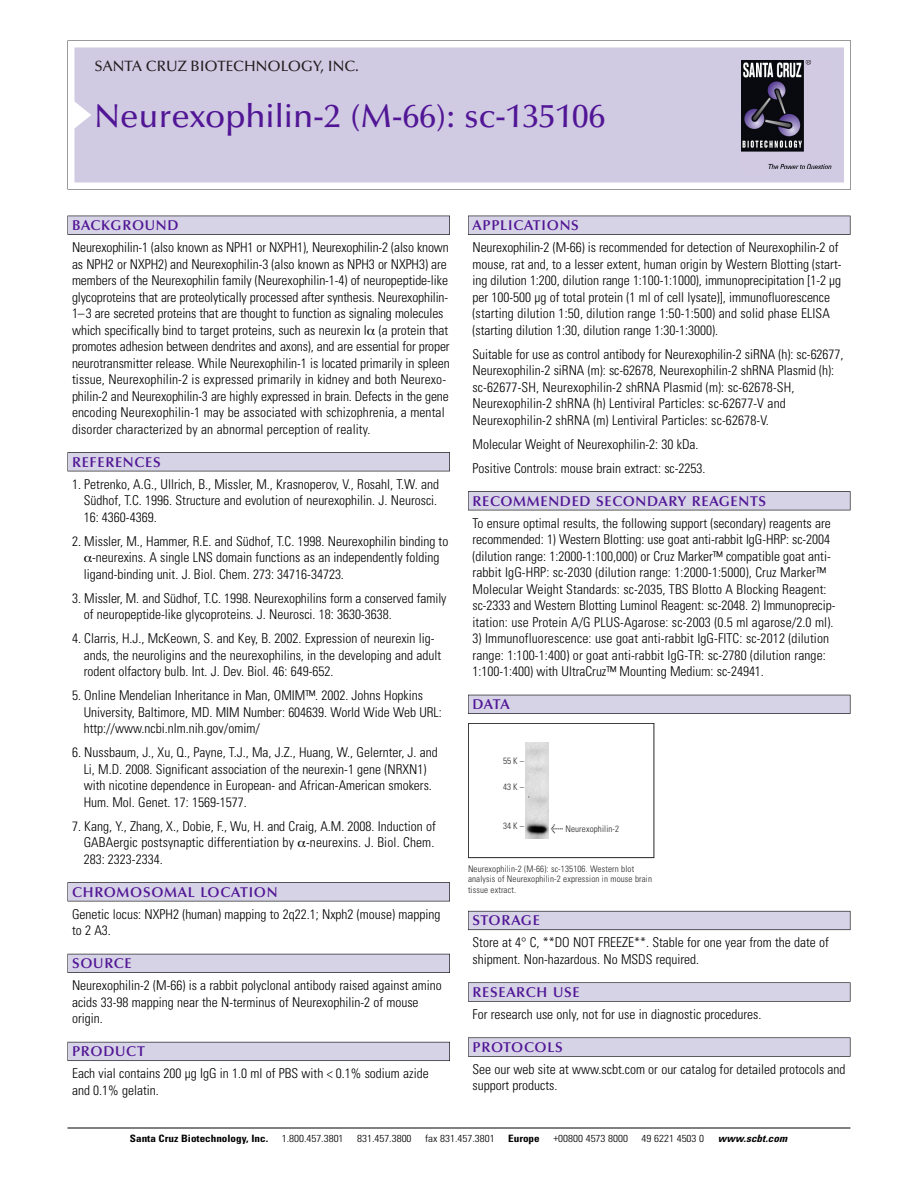
<style>
.page{position:relative;width:918px;height:1188px;background:#fff}
.page>*{position:absolute;margin:0;border:0;box-sizing:border-box;transform-origin:0 0}
.t1{font:500 33px "Optima";color:#511695}
.t2{font:500 15px "Optima";color:#231f20}
.t3{font:600 14.25px "Optima";letter-spacing:.05em;color:#511695}
.t4{font:300 condensed 13.5px/16.5px "Univers";color:#000}
.t5{font:300 condensed 10.2px "Univers";color:#000;scale:1.1 1}
.t6{font:700 condensed 10.2px "Univers";color:#000;scale:1.1 1}
.t7{font:italic 700 condensed 10.2px "Univers";letter-spacing:.005em;color:#000;scale:1.1 1}
.t8{font:9px/10.5px "Univers Condensed Light+LMEDAB";letter-spacing:.015em;color:#272627}
.s1{font-family:"Meta Plus Book Roman+SQBXCF";font-size:10.5px}
</style>
<div class="page">
<svg style="left:68px;top:40px;width:783px;height:149px"></svg>
<div style="left:74px;top:47px;width:770px;height:135px;background:#d1cae3"></div>
<img style="left:741px;top:60px;width:90px;height:108px">
<div style="left:68px;top:216px;width:382px;height:19px;background:#525155"></div>
<div style="left:68px;top:216px;width:381px;height:18px;background:#d7d3e7"></div>
<div style="left:68px;top:452px;width:382px;height:19px;background:#525155"></div>
<div style="left:68px;top:453px;width:381px;height:18px;background:#d7d3e7"></div>
<div style="left:68px;top:882px;width:382px;height:19px;background:#545357"></div>
<div style="left:68px;top:883px;width:381px;height:18px;background:#d7d3e7"></div>
<div style="left:68px;top:954px;width:382px;height:19px;background:#54535a"></div>
<div style="left:68px;top:954px;width:381px;height:18px;background:#d7d3e7"></div>
<div style="left:68px;top:1042px;width:382px;height:19px;background:#5b5a62"></div>
<div style="left:68px;top:1042px;width:381px;height:18px;background:#d7d3e7"></div>
<div style="left:468px;top:216px;width:382px;height:19px;background:#525155"></div>
<div style="left:468px;top:216px;width:382px;height:18px;background:#d7d3e7"></div>
<div style="left:468px;top:491px;width:382px;height:19px;background:#525155"></div>
<div style="left:468px;top:492px;width:382px;height:18px;background:#d7d3e7"></div>
<div style="left:468px;top:695px;width:382px;height:19px;background:#525158"></div>
<div style="left:468px;top:695px;width:382px;height:18px;background:#d7d3e7"></div>
<div style="left:468px;top:911px;width:382px;height:19px;background:#66646e"></div>
<div style="left:468px;top:911px;width:382px;height:18px;background:#d7d3e7"></div>
<div style="left:468px;top:982px;width:382px;height:20px;background:#666"></div>
<div style="left:468px;top:983px;width:382px;height:18px;background:#d7d3e7"></div>
<svg style="left:468px;top:1037px;width:382px;height:20px"></svg>
<div style="left:468px;top:1038px;width:382px;height:18px;background:#d7d3e7"></div>
<hr style="left:68px;top:1128px;width:782px;height:1px;background:#000">
<div style="left:468px;top:723px;width:186px;height:135px;border:1px solid #272627"></div>
<img style="left:525px;top:743px;width:24px;height:95px">
<p class="t2" style="left:94px;top:61px;width:266px">SANTA CRUZ BIOTECHNOLOGY, INC.</p>
<h1 class="t1" style="left:94px;top:103px;width:512px">Neurexophilin-2 (M-66): sc-135106</h1>
<p class="t3" style="left:72px;top:219px;width:108px">BACKGROUND</p>
<p class="t4" style="left:72px;top:240px;width:379px">Neurexophilin-1 (also known as NPH1 or NXPH1), Neurexophilin-2 (also known as NPH2 or NXPH2) and Neurexophilin-3 (also known as NPH3 or NXPH3) are members of the Neurexophilin family (Neurexophilin-1-4) of neuropeptide-like glycoproteins that are proteolytically processed after synthesis. Neurexophilin-1–3 are secreted proteins that are thought to function as signaling molecules which specifically bind to target proteins, such as neurexin I (a protein that promotes adhesion between dendrites and axons), and are essential for proper neurotransmitter release. While Neurexophilin-1 is located primarily in spleen tissue, Neurexophilin-2 is expressed primarily in kidney and both Neurexo&shy;philin-2 and Neurexophilin-3 are highly expressed in brain. Defects in the gene encoding Neurexophilin-1 may be associated with schizophrenia, a mental disorder characterized by an abnormal perception of reality.</p>
<p class="t3" style="left:72px;top:456px;width:90px">REFERENCES</p>
<p class="t4" style="left:84px;top:477px;width:357px;text-indent:-12px">1. Petrenko, A.G., Ullrich, B., Missler, M., Krasnoperov, V., Rosahl, T.W. and<br>Südhof, T.C. 1996. Structure and evolution of neurexophilin. J. Neurosci.<br>16: 4360-4369.</p>
<p class="t4" style="left:72px;top:534px;width:378px">2. Missler, M., Hammer, R.E. and Südhof, T.C. 1998. Neurexophilin binding to</p>
<p class="t4" style="left:92px;top:550px;width:349px">-neurexins. A single LNS domain functions as an independently folding</p>
<p class="t4" style="left:84px;top:567px;width:262px">ligand-binding unit. J. Biol. Chem. 273: 34716-34723.</p>
<p class="t4" style="left:84px;top:591px;width:364px;text-indent:-12px">3. Missler, M. and Südhof, T.C. 1998. Neurexophilins form a conserved family of neuropeptide-like glycoproteins. J. Neurosci. 18: 3630-3638.</p>
<p class="t4" style="left:84px;top:631px;width:359px;text-indent:-12px">4. Clarris, H.J., McKeown, S. and Key, B. 2002. Expression of neurexin lig&shy;ands, the neuroligins and the neurexophilins, in the developing and adult rodent olfactory bulb. Int. J. Dev. Biol. 46: 649-652.</p>
<p class="t4" style="left:84px;top:688px;width:360px;text-indent:-12px">5. Online Mendelian Inheritance in Man, OMIM™. 2002. Johns Hopkins<br>University, Baltimore, MD. MIM Number: 604639. World Wide Web URL: http://www.ncbi.nlm.nih.gov/omim/</p>
<p class="t4" style="left:84px;top:745px;width:356px;text-indent:-12px">6. Nussbaum, J., Xu, Q., Payne, T.J., Ma, J.Z., Huang, W., Gelernter, J. and Li, M.D. 2008. Significant association of the neurexin-1 gene (NRXN1) with nicotine dependence in European- and African-American smokers.<br>Hum. Mol. Genet. 17: 1569-1577.</p>
<p class="t4" style="left:84px;top:819px;width:354px;text-align:justify;text-indent:-12px">7. Kang, Y., Zhang, X., Dobie, F., Wu, H. and Craig, A.M. 2008. Induction of GABAergic postsynaptic differentiation by -neurexins. J. Biol. Chem.<br>283: 2323-2334.</p>
<p class="t3" style="left:72px;top:886px;width:207px">CHROMOSOMAL LOCATION</p>
<p class="t4" style="left:72px;top:907px;width:370px">Genetic locus: NXPH2 (human) mapping to 2q22.1; Nxph2 (mouse) mapping to 2 A3.</p>
<p class="t3" style="left:72px;top:958px;width:61px">SOURCE</p>
<p class="t4" style="left:72px;top:978px;width:371px">Neurexophilin-2 (M-66) is a rabbit polyclonal antibody raised against amino acids 33-98 mapping near the N-terminus of Neurexophilin-2 of mouse origin.</p>
<p class="t3" style="left:72px;top:1046px;width:74px">PRODUCT</p>
<p class="t4" style="left:72px;top:1066px;width:358px">Each vial contains 200 µg IgG in 1.0 ml of PBS with &lt; 0.1% sodium azide and 0.1% gelatin.</p>
<p class="t3" style="left:473px;top:219px;width:108px">APPLICATIONS</p>
<p class="t4" style="left:473px;top:240px;width:370px">Neurexophilin-2 (M-66) is recommended for detection of Neurexophilin-2 of mouse, rat and, to a lesser extent, human origin by Western Blotting (start&shy;ing dilution 1:200, dilution range 1:100-1:1000), immunoprecipitation [1-2 µg per 100-500 µg of total protein (1 ml of cell lysate)], immunofluorescence (starting dilution 1:50, dilution range 1:50-1:500) and solid phase ELISA (starting dilution 1:30, dilution range 1:30-1:3000).</p>
<p class="t4" style="left:473px;top:347px;width:372px">Suitable for use as control antibody for Neurexophilin-2 siRNA (h): sc-62677, Neurexophilin-2 siRNA (m): sc-62678, Neurexophilin-2 shRNA Plasmid (h): sc-62677-SH, Neurexophilin-2 shRNA Plasmid (m): sc-62678-SH, Neurexophilin-2 shRNA (h) Lentiviral Particles: sc-62677-V and Neurexophilin-2 shRNA (m) Lentiviral Particles: sc-62678-V.</p>
<p class="t4" style="left:473px;top:433px;width:235px;line-height:24px">Molecular Weight of Neurexophilin-2: 30 kDa.<br>Positive Controls: mouse brain extract: sc-2253.</p>
<p class="t3" style="left:473px;top:495px;width:295px">RECOMMENDED SECONDARY REAGENTS</p>
<p class="t4" style="left:473px;top:516px;width:364px">To ensure optimal results, the following support (secondary) reagents are recommended: 1) Western Blotting: use goat anti-rabbit IgG-HRP: sc-2004 (dilution range: 1:2000-1:100,000) or Cruz Marker™ compatible goat anti&shy;rabbit IgG-HRP: sc-2030 (dilution range: 1:2000-1:5000), Cruz Marker™ Molecular Weight Standards: sc-2035, TBS Blotto A Blocking Reagent: sc-2333 and Western Blotting Luminol Reagent: sc-2048. 2) Immunoprecip&shy;itation: use Protein A/G PLUS-Agarose: sc-2003 (0.5 ml agarose/2.0 ml).</p>
<p class="t4" style="left:473px;top:631px;width:358px">3) Immunofluorescence: use goat anti-rabbit IgG-FITC: sc-2012 (dilution range: 1:100-1:400) or goat anti-rabbit IgG-TR: sc-2780 (dilution range:<br>1:100-1:400) with UltraCruz™ Mounting Medium: sc-24941.</p>
<p class="t3" style="left:473px;top:699px;width:39px">DATA</p>
<p class="t8" style="left:503px;top:756px;width:22px">55K–</p>
<p class="t8" style="left:503px;top:782px;width:22px">43K–</p>
<p class="t8" style="left:503px;top:822px;width:22px">34K–</p>
<p class="t8" style="left:551px;top:824px;width:70px"><span class="s1">&lt;</span> Neurexophilin-2</p>
<p class="t8" style="left:468px;top:864px;width:186px">Neurexophilin-2 (M-66): sc-135106. Western blot analysis of Neurexophilin-2 expression in mouse brain tissue extract.</p>
<p class="t3" style="left:473px;top:915px;width:69px">STORAGE</p>
<p class="t4" style="left:473px;top:935px;width:358px">Store at 4° C, **DO NOT FREEZE**. Stable for one year from the date of shipment. Non-hazardous. No MSDS required.</p>
<p class="t3" style="left:473px;top:986px;width:109px">RESEARCH USE</p>
<p class="t4" style="left:473px;top:1007px;width:290px">For research use only, not for use in diagnostic procedures.</p>
<p class="t3" style="left:473px;top:1041px;width:92px">PROTOCOLS</p>
<p class="t4" style="left:473px;top:1062px;width:375px">See our web site at www.scbt.com or our catalog for detailed protocols and support products.</p>
<p class="t6" style="left:130px;top:1135px;width:127px">Santa Cruz Biotechnology, Inc.</p>
<p class="t5" style="left:282px;top:1135px;width:58px">1.800.457.3801</p>
<p class="t5" style="left:357px;top:1135px;width:51px">831.457.3800</p>
<p class="t5" style="left:425px;top:1135px;width:65px">fax 831.457.3801</p>
<p class="t6" style="left:508px;top:1135px;width:30px">Europe</p>
<p class="t5" style="left:553px;top:1135px;width:69px">+00800 4573 8000</p>
<p class="t5" style="left:642px;top:1135px;width:58px">49 6221 4503 0</p>
<p class="t7" style="left:718px;top:1135px;width:64px">www.scbt.com</p>
</div>
